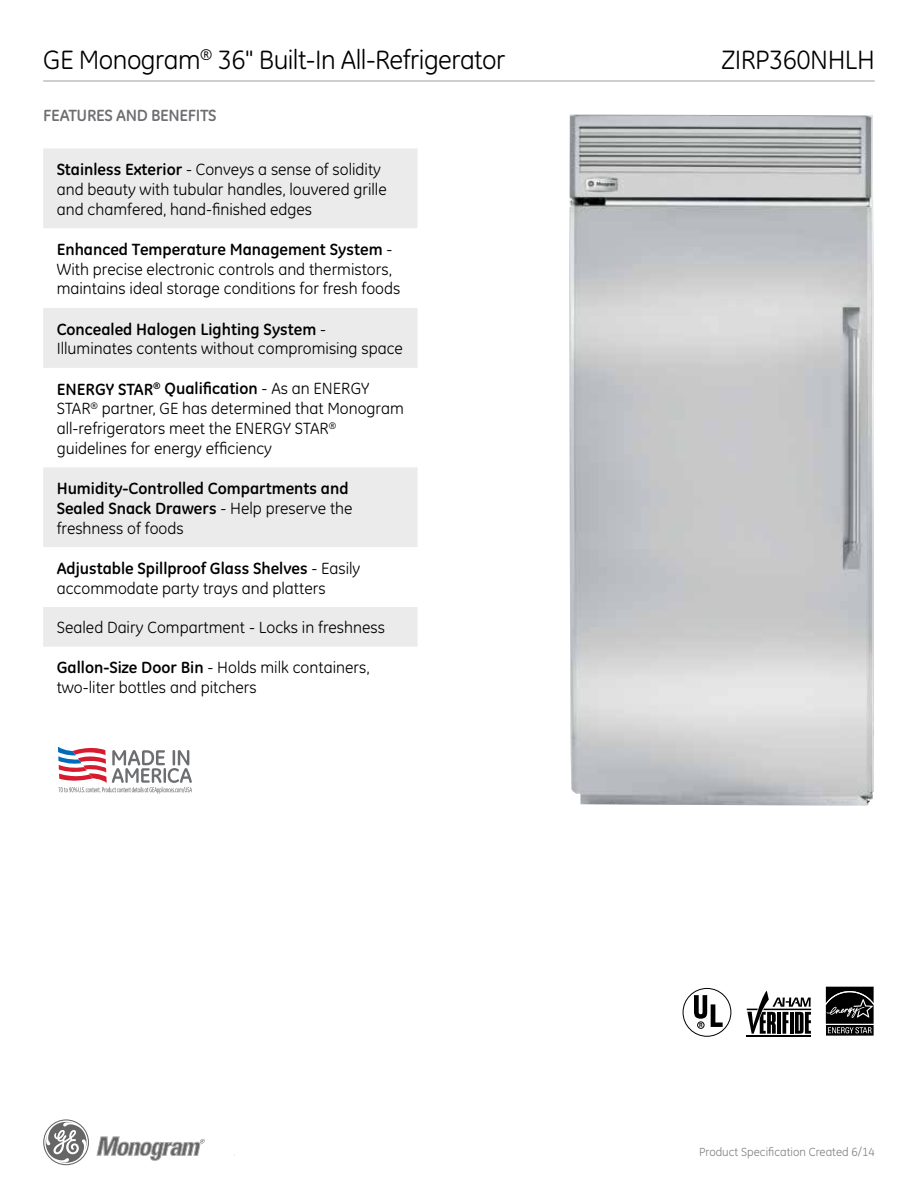
<style>
.page{position:relative;width:918px;height:1188px;background:#fff}
.page>*{position:absolute;margin:0;border:0;box-sizing:border-box;transform-origin:0 0}
.t1{font:27px "GE Inspira";letter-spacing:-.02em;color:#000}
.t2{font:16.5px/19.8px "GE Inspira";color:#000}
.t3{font:700 16.5px/19.8px "GE Inspira";color:#000}
.t4{font:700 16.5px "GE Inspira";letter-spacing:-.02em;color:#6d6e71}
.t5{font:12px "GE Inspira";color:#808285}
.t6{font:700 5.7px "Helvetica";color:#000;scale:.85 1}
.s1{font-weight:700}
.s2{font-weight:400}
</style>
<div class="page">
<svg style="left:97px;top:1136px;width:108px;height:25px"></svg>
<svg style="left:43px;top:1119px;width:46px;height:46px"></svg>
<hr style="left:43px;top:80px;width:832px;height:2px;background:#a7a9ac">
<svg style="left:43px;top:148px;width:375px;height:499px;fill:#ebebec"></svg>
<img style="left:569px;top:115px;width:305px;height:691px">
<svg style="left:57px;top:746px;width:135px;height:48px"></svg>
<svg style="left:694px;top:995px;width:29px;height:32px"></svg>
<div style="left:697px;top:1022px;width:7px;height:7px;border:1px solid #000;border-radius:50%"></div>
<div style="left:683px;top:988px;width:48px;height:49px;border:1px solid #000;border-radius:50%"></div>
<hr style="left:747px;top:1035px;width:64px;height:2px;background:#000">
<svg style="left:747px;top:991px;width:64px;height:43px"></svg>
<svg style="left:825px;top:986px;width:49px;height:1px"></svg>
<svg style="left:825px;top:987px;width:49px;height:49px;background:#323232"></svg>
<h1 class="t1" style="left:43px;top:44px;width:464px">GE Monogram<sup>®</sup> 36" Built-In All-Refrigerator</h1>
<h1 class="t1" style="left:721px;top:44px;width:155px">ZIRP360NHLH</h1>
<p class="t4" style="left:43px;top:105px;width:175px">FEATURES AND BENEFITS</p>
<p class="t2" style="left:57px;top:160px;width:332px"><span class="s1">Stainless Exterior</span> - Conveys a sense of solidity and beauty with tubular handles, louvered grille and chamfered, hand-finished edges</p>
<p class="t2" style="left:57px;top:239px;width:345px"><span class="s1">Enhanced Temperature Management System</span> -<br>With precise electronic controls and thermistors, maintains ideal storage conditions for fresh foods</p>
<p class="t2" style="left:57px;top:319px;width:348px"><span class="s1">Concealed Halogen Lighting System</span> -<br>Illuminates contents without compromising space</p>
<p class="t2" style="left:57px;top:379px;width:349px"><span class="s1">ENERGY STAR</span><sup>®</sup> <span class="s1">Qualification</span> - As an ENERGY STAR<sup>®</sup> partner, GE has determined that Monogram all-refrigerators meet the ENERGY STAR<sup>® </sup>guidelines for energy efficiency</p>
<p class="t3" style="left:57px;top:478px;width:297px">Humidity-Controlled Compartments and<br>Sealed Snack Drawers <span class="s2">- Help preserve the freshness of foods</span></p>
<p class="t2" style="left:57px;top:558px;width:305px"><span class="s1">Adjustable Spillproof Glass Shelves</span> - Easily accommodate party trays and platters</p>
<p class="t2" style="left:57px;top:618px;width:330px">Sealed Dairy Compartment - Locks in freshness</p>
<p class="t2" style="left:57px;top:658px;width:315px"><span class="s1">Gallon-Size Door Bin</span> - Holds milk containers, two-liter bottles and pitchers</p>
<p class="t6" style="left:699px;top:1021px;width:6px">R</p>
<p class="t5" style="left:699px;top:1145px;width:177px">Product Specification Created 6/14</p>
</div>
